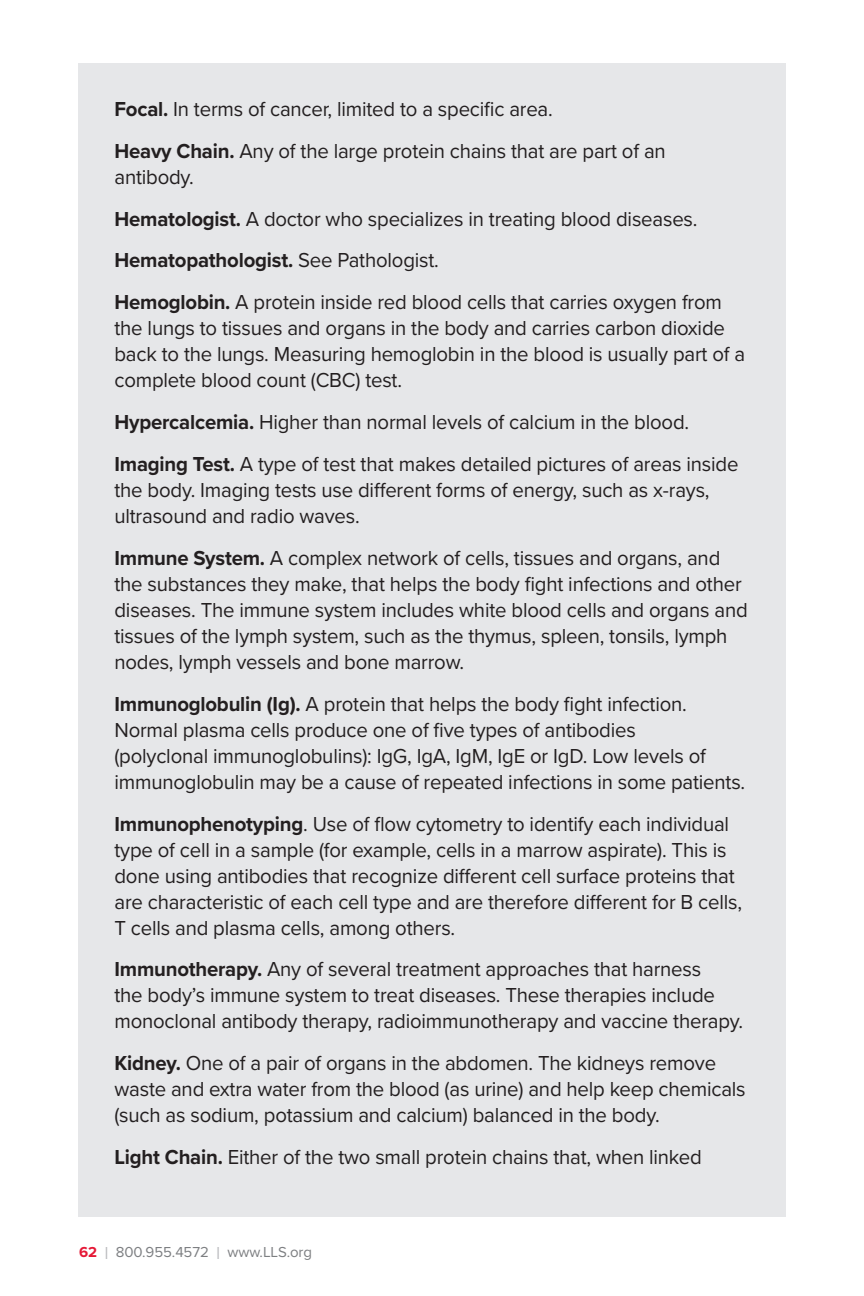
<style>
.page{position:relative;width:864px;height:1296px;background:#fff}
.page>*{position:absolute;margin:0;border:0;box-sizing:border-box;transform-origin:0 0}
.Body_text{font:21px/26px "Proxima Nova";letter-spacing:-.01em;color:#231f20}
.Body_text-2{font:700 21px "Proxima Nova";letter-spacing:-.01em;color:#231f20}
.t1{font:15px "Proxima Nova";letter-spacing:-.005em;color:#7d7f82}
.s1{font-weight:700}
.s2{font-weight:400}
.s3{font-weight:700;color:#e51836}
.s4{font-size:18px;color:#babbbe}
</style>
<div class="page">
<div style="left:78px;top:63px;width:708px;height:1154px;background:#e6e7e9"></div>
<p class="Body_text" style="left:114px;top:95px;width:440px"><span class="s1">Focal.</span> In terms of cancer, limited to a specific area.</p>
<p class="Body_text" style="left:114px;top:137px;width:553px"><span class="s1">Heavy Chain.</span> Any of the large protein chains that are part of an antibody.</p>
<p class="Body_text" style="left:114px;top:205px;width:585px"><span class="s1">Hematologist.</span> A doctor who specializes in treating blood diseases.</p>
<p class="Body_text-2" style="left:114px;top:245px;width:326px">Hematopathologist. <span class="s2">See Pathologist.</span></p>
<p class="Body_text" style="left:114px;top:288px;width:632px"><span class="s1">Hemoglobin.</span> A protein inside red blood cells that carries oxygen from the lungs to tissues and organs in the body and carries carbon dioxide back to the lungs. Measuring hemoglobin in the blood is usually part of a complete blood count (CBC) test.</p>
<p class="Body_text" style="left:114px;top:408px;width:576px"><span class="s1">Hypercalcemia.</span> Higher than normal levels of calcium in the blood.</p>
<p class="Body_text" style="left:114px;top:450px;width:626px"><span class="s1">Imaging Test.</span> A type of test that makes detailed pictures of areas inside the body. Imaging tests use different forms of energy, such as x-rays, ultrasound and radio waves.</p>
<p class="Body_text" style="left:114px;top:544px;width:635px"><span class="s1">Immune System.</span> A complex network of cells, tissues and organs, and the substances they make, that helps the body fight infections and other diseases. The immune system includes white blood cells and organs and tissues of the lymph system, such as the thymus, spleen, tonsils, lymph nodes, lymph vessels and bone marrow.</p>
<p class="Body_text" style="left:114px;top:690px;width:632px"><span class="s1">Immunoglobulin (Ig).</span> A protein that helps the body fight infection.<br>Normal plasma cells produce one of five types of antibodies<br>(polyclonal immunoglobulins): IgG, IgA, IgM, IgE or IgD. Low levels of immunoglobulin may be a cause of repeated infections in some patients.</p>
<p class="Body_text" style="left:114px;top:810px;width:629px"><span class="s1">Immunophenotyping</span>. Use of flow cytometry to identify each individual type of cell in a sample (for example, cells in a marrow aspirate). This is done using antibodies that recognize different cell surface proteins that are characteristic of each cell type and are therefore different for B cells, T cells and plasma cells, among others.</p>
<p class="Body_text" style="left:114px;top:955px;width:630px"><span class="s1">Immunotherapy.</span> Any of several treatment approaches that harness<br>the body’s immune system to treat diseases. These therapies include monoclonal antibody therapy, radioimmunotherapy and vaccine therapy.</p>
<p class="Body_text" style="left:114px;top:1049px;width:633px"><span class="s1">Kidney.</span> One of a pair of organs in the abdomen. The kidneys remove waste and extra water from the blood (as urine) and help keep chemicals (such as sodium, potassium and calcium) balanced in the body.</p>
<p class="Body_text" style="left:114px;top:1143px;width:589px"><span class="s1">Light Chain.</span> Either of the two small protein chains that, when linked</p>
<p class="t1" style="left:79px;top:1241px;width:234px"><span class="s3">62</span> <span class="s4">I</span> 800.955.4572 <span class="s4">I</span> www.LLS.org</p>
</div>
